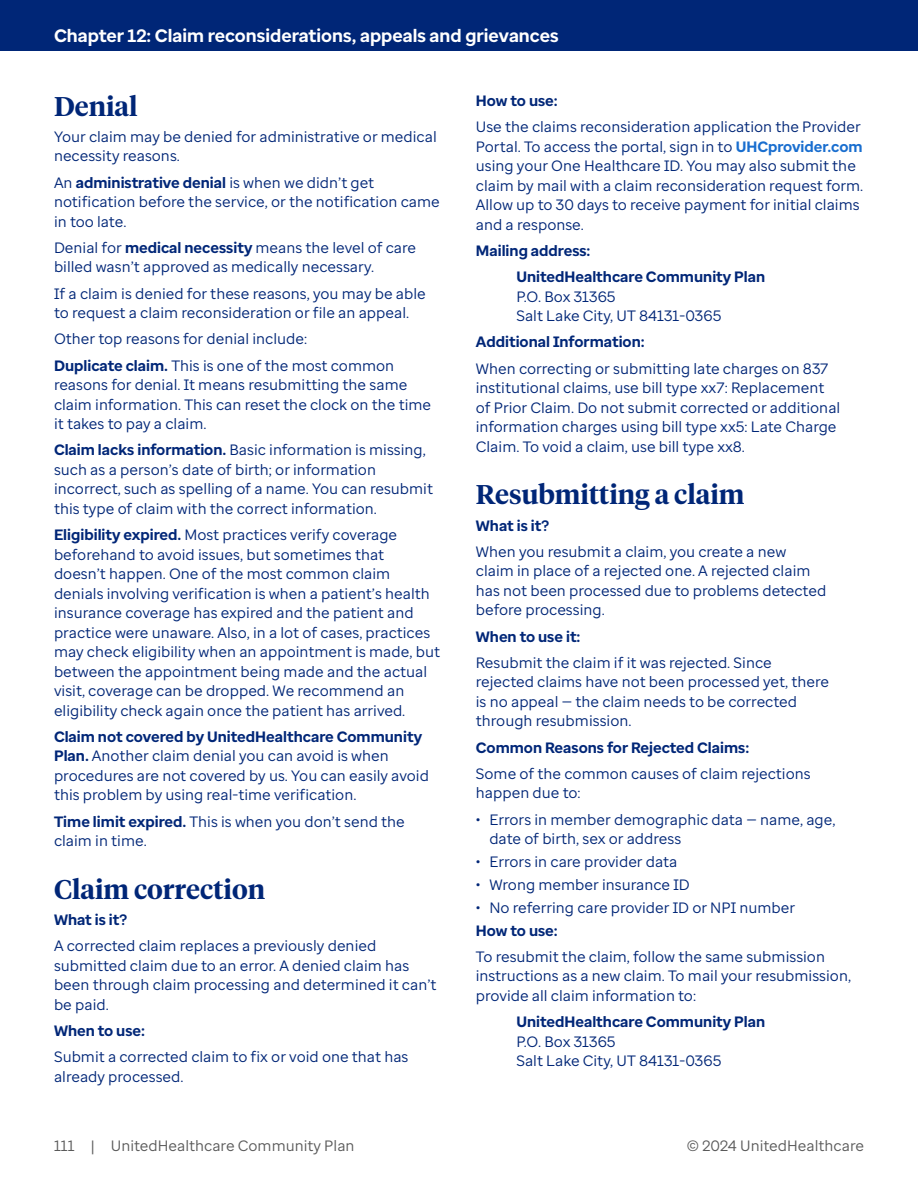
<style>
.page{position:relative;width:918px;height:1188px;background:#fff}
.page>*{position:absolute;margin:0;border:0;box-sizing:border-box;transform-origin:0 0}
.H4{font:600 27px "UHC Serif Headline";color:#002677}
.t1{font:700 18px "Enterprise Sans";color:#fff}
.Body{font:15px/19.5px "Enterprise Sans";color:#002677}
.Body-2{font:700 15px "Enterprise Sans";color:#002677}
.t2{font:15px "Enterprise Sans";color:#5a5a5a}
.s1{font-weight:700}
.s2{font-weight:700;color:#196ecf}
</style>
<div class="page">
<div style="left:0;top:0;width:918px;height:51px;background:#002677"></div>
<p class="t1" style="left:54px;top:24px;width:506px">Chapter 12: Claim reconsiderations, appeals and grievances</p>
<p class="H4" style="left:54px;top:87px;width:85px">Denial</p>
<p class="Body" style="left:54px;top:127px;width:384px">Your claim may be denied for administrative or medical necessity reasons.</p>
<p class="Body" style="left:54px;top:172px;width:387px">An <span class="s1">administrative denial</span> is when we didn’t get notification before the service, or the notification came in too late.</p>
<p class="Body" style="left:54px;top:238px;width:364px">Denial for <span class="s1">medical necessity</span> means the level of care billed wasn’t approved as medically necessary.</p>
<p class="Body" style="left:54px;top:283px;width:373px">If a claim is denied for these reasons, you may be able to request a claim reconsideration or file an appeal.</p>
<p class="Body" style="left:54px;top:329px;width:255px">Other top reasons for denial include:</p>
<p class="Body" style="left:54px;top:355px;width:379px"><span class="s1">Duplicate claim.</span> This is one of the most common reasons for denial. It means resubmitting the same claim information. This can reset the clock on the time it takes to pay a claim.</p>
<p class="Body" style="left:54px;top:440px;width:381px"><span class="s1">Claim lacks information.</span> Basic information is missing, such as a person’s date of birth; or information incorrect, such as spelling of a name. You can resubmit this type of claim with the correct information.</p>
<p class="Body" style="left:54px;top:525px;width:388px"><span class="s1">Eligibility expired.</span> Most practices verify coverage beforehand to avoid issues, but sometimes that<br>doesn’t happen. One of the most common claim denials involving verification is when a patient’s health insurance coverage has expired and the patient and practice were unaware. Also, in a lot of cases, practices may check eligibility when an appointment is made, but between the appointment being made and the actual visit, coverage can be dropped. We recommend an eligibility check again once the patient has arrived.</p>
<p class="Body" style="left:54px;top:727px;width:376px"><span class="s1">Claim not covered by UnitedHealthcare Community Plan.</span> Another claim denial you can avoid is when procedures are not covered by us. You can easily avoid this problem by using real-time verification.</p>
<p class="Body" style="left:54px;top:811px;width:352px"><span class="s1">Time limit expired.</span> This is when you don’t send the claim in time.</p>
<p class="H4" style="left:54px;top:871px;width:213px">Claim correction</p>
<p class="Body-2" style="left:54px;top:910px;width:75px">What is it?</p>
<p class="Body" style="left:54px;top:936px;width:384px">A corrected claim replaces a previously denied submitted claim due to an error. A denied claim has been through claim processing and determined it can’t be paid.</p>
<p class="Body-2" style="left:54px;top:1021px;width:93px">When to use:</p>
<p class="Body" style="left:54px;top:1047px;width:356px">Submit a corrected claim to fix or void one that has already processed.</p>
<p class="Body-2" style="left:476px;top:91px;width:83px">How to use:</p>
<p class="Body" style="left:476px;top:117px;width:389px">Use the claims reconsideration application the Provider Portal. To access the portal, sign in to <span class="s2">UHCprovider.com </span>using your One Healthcare ID. You may also submit the claim by mail with a claim reconsideration request form.<br>Allow up to 30 days to receive payment for initial claims and a response.</p>
<p class="Body-2" style="left:476px;top:241px;width:116px">Mailing address:</p>
<p class="Body" style="left:516px;top:267px;width:250px"><span class="s1">UnitedHealthcare Community Plan<br></span>P.O. Box 31365<br>Salt Lake City, UT 84131-0365</p>
<p class="Body-2" style="left:476px;top:332px;width:170px">Additional Information:</p>
<p class="Body" style="left:476px;top:359px;width:366px">When correcting or submitting late charges on 837 institutional claims, use bill type xx7: Replacement of Prior Claim. Do not submit corrected or additional information charges using bill type xx5: Late Charge Claim. To void a claim, use bill type xx8.</p>
<p class="H4" style="left:476px;top:476px;width:270px">Resubmitting a claim</p>
<p class="Body-2" style="left:476px;top:516px;width:75px">What is it?</p>
<p class="Body" style="left:476px;top:542px;width:352px">When you resubmit a claim, you create a new claim in place of a rejected one. A rejected claim has not been processed due to problems detected before processing.</p>
<p class="Body-2" style="left:476px;top:627px;width:106px">When to use it:</p>
<p class="Body" style="left:476px;top:653px;width:355px">Resubmit the claim if it was rejected. Since rejected claims have not been processed yet, there is no appeal — the claim needs to be corrected through resubmission.</p>
<p class="Body-2" style="left:476px;top:738px;width:275px">Common Reasons for Rejected Claims:</p>
<p class="Body" style="left:476px;top:764px;width:336px">Some of the common causes of claim rejections happen due to:</p>
<p class="Body" style="left:489px;top:809px;width:348px;text-indent:-14px">• Errors in member demographic data — name, age, date of birth, sex or address</p>
<p class="Body" style="left:476px;top:852px;width:203px">• Errors in care provider data</p>
<p class="Body" style="left:476px;top:875px;width:216px">• Wrong member insurance ID</p>
<p class="Body" style="left:476px;top:898px;width:321px">• No referring care provider ID or NPI number</p>
<p class="Body-2" style="left:476px;top:921px;width:83px">How to use:</p>
<p class="Body" style="left:476px;top:947px;width:377px">To resubmit the claim, follow the same submission instructions as a new claim. To mail your resubmission, provide all claim information to:</p>
<p class="Body" style="left:516px;top:1012px;width:250px"><span class="s1">UnitedHealthcare Community Plan<br></span>P.O. Box 31365<br>Salt Lake City, UT 84131-0365</p>
<p class="t2" style="left:54px;top:1136px;width:302px">111 | UnitedHealthcare Community Plan</p>
<p class="t2" style="left:687px;top:1136px;width:178px">© 2024 UnitedHealthcare</p>
</div>
